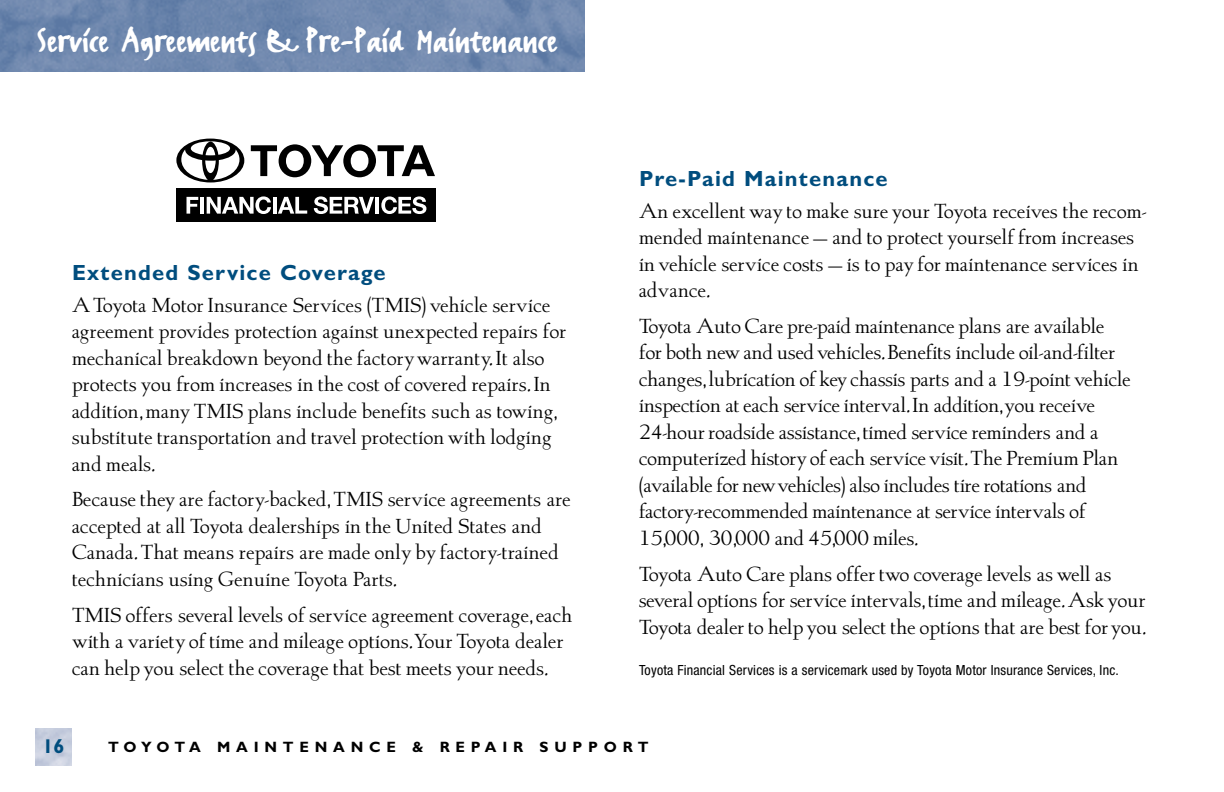
<style>
.page{position:relative;width:1224px;height:792px;background:#fff}
.page>*{position:absolute;margin:0;border:0;box-sizing:border-box;transform-origin:0 0}
.t1{font:40px "FF Erikrighthand";letter-spacing:.005em;color:#fff}
.t2{font:22px/26.4px "Albertan LTL";letter-spacing:.015em;color:#000}
.t3{font:700 22px "Gill Sans";letter-spacing:.055em;color:#004d7e}
.t4{font:700 20px "Gill Sans";color:#004d7e}
.t5{font:700 15px "Gill Sans";letter-spacing:.385em;color:#000}
.t6{font:condensed 14px "Helvetica Neue";letter-spacing:.015em;color:#000}
</style>
<div class="page">
<img style="left:0;top:0;width:585px;height:72px">
<svg style="left:176px;top:139px;width:68px;height:43px"></svg>
<svg style="left:251px;top:144px;width:184px;height:33px"></svg>
<div style="left:177px;top:188px;width:259px;height:34px;background:#000"></div>
<svg style="left:187px;top:197px;width:11px;height:17px"></svg>
<hr style="left:200px;top:197px;width:4px;height:17px;background:#fff">
<svg style="left:207px;top:196px;width:64px;height:18px"></svg>
<hr style="left:273px;top:197px;width:3px;height:17px;background:#fff">
<svg style="left:278px;top:197px;width:29px;height:17px"></svg>
<svg style="left:314px;top:196px;width:60px;height:18px"></svg>
<hr style="left:376px;top:197px;width:3px;height:17px;background:#fff">
<svg style="left:381px;top:196px;width:45px;height:18px"></svg>
<h1 class="t1" style="left:36px;top:15px;width:523px">Service Agreements &amp; Pre-Paid Maintenance</h1>
<p class="t3" style="left:72px;top:265px;width:315px">Extended Service Coverage</p>
<p class="t2" style="left:72px;top:293px;width:496px">A Toyota Motor Insurance Services (TMIS) vehicle service agreement provides protection against unexpected repairs for mechanical breakdown beyond the factorywarranty. It also protects you from increases in the cost of covered repairs. In addition, many TMIS plans include benefits such as towing, substitute transportation and travel protection with lodging and meals.</p>
<p class="t2" style="left:72px;top:488px;width:500px">Because they are factory- backed, TMIS service agreements are accepted at all Toyota dealerships in the United States and Canada. That means repairs are made only by factory- trained technicians using Genuine Toyota Parts.</p>
<p class="t2" style="left:72px;top:604px;width:502px">TMIS offers several levels of service agreement coverage, each with a variety of time and mileage options. Your Toyota dealer can help you select the coverage that best meets your needs.</p>
<p class="t3" style="left:639px;top:171px;width:250px">Pre-Paid Maintenance</p>
<p class="t2" style="left:639px;top:199px;width:509px">An excellent way to make sure your Toyota receives the recom&shy;mended maintenance — and to protect yourself from increases in vehicle service costs — is to pay for maintenance services in advance.</p>
<p class="t2" style="left:639px;top:315px;width:493px">Toyota Auto Care pre- paid maintenance plans are available for both new and used vehicles. Benefits include oil- and- filter changes, lubrication of key chassis parts and a 19- point vehicle inspection at each service interval. In addition, you receive<br>24- hour roadside assistance, timed service reminders and a computerized history of each service visit. The Premium Plan (available for newvehicles) also includes tire rotations and factory- recommended maintenance at service intervals of 15,000, 30,000 and 45,000 miles.</p>
<p class="t2" style="left:639px;top:563px;width:508px">Toyota Auto Care plans offer two coverage levels as well as several options for service intervals, time and mileage. Ask your<br>Toyota dealer to help you select the options that are best for you.</p>
<p class="t6" style="left:639px;top:665px;width:481px">Toyota Financial Services is a servicemark used by Toyota Motor Insurance Services, Inc.</p>
<p class="t4" style="left:42px;top:739px;width:24px">16</p>
<p class="t5" style="left:108px;top:742px;width:542px">TOYOTA MAINTENANCE &amp; REPAIR SUPPORT</p>
</div>
